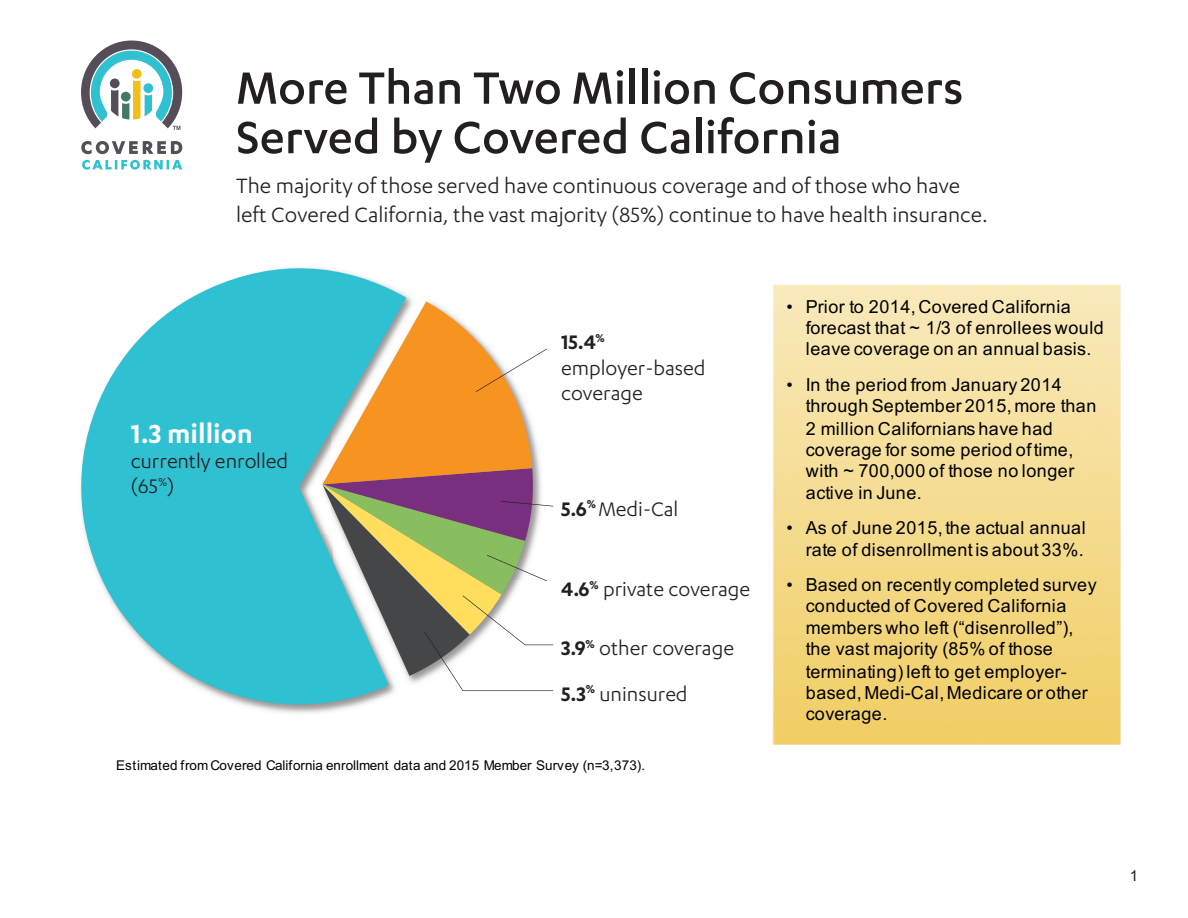
<style>
.page{position:relative;width:1188px;height:918px;background:#fff}
.page>*{position:absolute;margin:0;border:0;box-sizing:border-box;transform-origin:0 0}
.t1{font:500 52.5px/49.5px "Karbon";color:#231f20}
.t2{font:600 30.3px "Karbon";color:#fff}
.t3{font:24px/28.8px "Karbon";color:#231f20}
.t4{font:22.8px/25.3px "Karbon";color:#231f20}
.t5{font:18px/21.5px "Arial";letter-spacing:.025em;color:#000}
.t6{font:15px "Arial";color:#231f20}
.t7{font:13.5px "Arial";color:#000}
.s1{font-weight:600}
</style>
<div class="page">
<svg style="left:81px;top:141px;width:101px;height:13px"></svg>
<svg style="left:82px;top:160px;width:100px;height:10px"></svg>
<svg style="left:81px;top:40px;width:101px;height:90px"></svg>
<img style="left:772px;top:284px;width:349px;height:461px">
<svg style="left:81px;top:268px;width:325px;height:445px;fill:#2fc0d1"></svg>
<svg style="left:322px;top:301px;width:231px;height:390px"></svg>
<p class="t1" style="left:236px;top:61px;width:729px">More Than Two Million Consumers<br>Served by Covered California</p>
<p class="t3" style="left:236px;top:171px;width:753px">The majority of those served have continuous coverage and of those who have left Covered California, the vast majority (85%) continue to have health insurance.</p>
<h2 class="t2" style="left:131px;top:417px;width:124px">1.3 million</h2>
<p class="t4" style="left:131px;top:448px;width:159px">currently enrolled (65<sup>%</sup>)</p>
<p class="t4" style="left:561px;top:329px;width:146px"><span class="s1">15.4</span><sup>% </sup>employer-based coverage</p>
<p class="t4" style="left:561px;top:496px;width:119px"><span class="s1">5.6</span><sup>%</sup> Medi-Cal</p>
<p class="t4" style="left:561px;top:576px;width:191px"><span class="s1">4.6</span><sup>%</sup> private coverage</p>
<p class="t4" style="left:561px;top:635px;width:175px"><span class="s1">3.9</span><sup>%</sup> other coverage</p>
<p class="t4" style="left:561px;top:681px;width:128px"><span class="s1">5.3</span><sup>%</sup> uninsured</p>
<p class="t7" style="left:116px;top:756px;width:531px">Estimated from Covered California enrollment data and 2015 Member Survey (n=3,373).</p>
<p class="t5" style="left:806px;top:296px;width:299px;line-height:21px;text-indent:-20px">• Prior to 2014, Covered California forecast that ~ 1/3 of enrollees would leave coverage on an annual basis.</p>
<p class="t5" style="left:806px;top:374px;width:292px;text-indent:-19px">• In the period from January 2014 through September 2015, more than<br>2 million Californians have had coverage for some period of time, with ~ 700,000 of those no longer active in June.</p>
<p class="t5" style="left:786px;top:516px;width:301px;line-height:22.5px;text-align:right">• As of June 2015, the actual annual rate of disenrollment is about 33%.</p>
<p class="t5" style="left:806px;top:573px;width:292px;text-indent:-19px">• Based on recently completed survey conducted of Covered California members who left (“disenrolled”), the vast majority (85% of those terminating) left to get employer-- based, Medi--Cal, Medicare or other coverage.</p>
<p class="t6" style="left:1130px;top:866px;width:10px">1</p>
</div>
